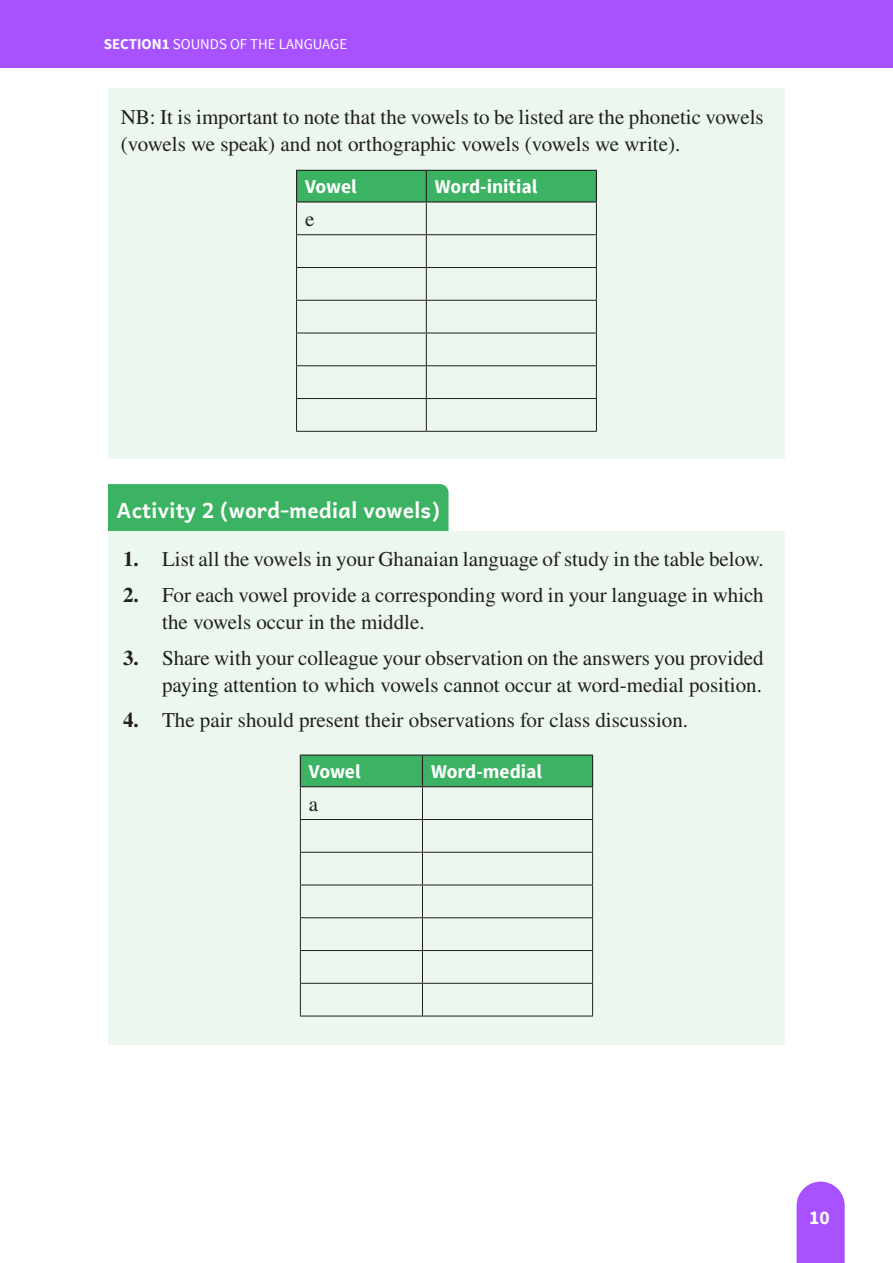
<style>
.page{position:relative;width:893px;height:1263px;background:#fff}
.page>*{position:absolute;margin:0;border:0;box-sizing:border-box;transform-origin:0 0}
.Activity_indent{font:21px/27px "STIX General";color:#231f20}
.Activity_Body_single_line{font:21px/27px "STIX General";color:#231f20}
.Activity_Heading{font:700 21px "Andika";color:#fff}
.Table_text_content{font:21px "STIX General";color:#231f20}
.Table_text_heading{font:700 19.5px "Source Sans Pro";color:#fff}
.t1{font:15px "Source Sans Pro";color:#fff}
.s1{font-weight:700}
</style>
<div class="page">
<div style="left:0;top:0;width:893px;height:68px;background:#a851ff"></div>
<svg style="left:797px;top:1181px;width:48px;height:82px;background:#ae5eff"></svg>
<div style="left:108px;top:88px;width:677px;height:89px;background:#ebf7ef"></div>
<div style="left:108px;top:138px;width:677px;height:320px;background:#ebf7ef"></div>
<div style="left:108px;top:484px;width:340px;height:47px;background:#3bb362"></div>
<div style="left:108px;top:531px;width:677px;height:49px;background:#ebf7ef"></div>
<div style="left:108px;top:566px;width:677px;height:77px;background:#ebf7ef"></div>
<div style="left:108px;top:629px;width:677px;height:76px;background:#ebf7ef"></div>
<div style="left:108px;top:691px;width:677px;height:50px;background:#ebf7ef"></div>
<div style="left:108px;top:723px;width:677px;height:322px;background:#ebf7ef"></div>
<div style="left:297px;top:171px;width:299px;height:30px;background:#3bb362"></div>
<hr style="left:426px;top:171px;width:1px;height:30px;background:#231f20">
<hr style="left:296px;top:203px;width:1px;height:31px;background:#231f20">
<hr style="left:596px;top:203px;width:1px;height:31px;background:#231f20">
<hr style="left:296px;top:235px;width:1px;height:32px;background:#231f20">
<hr style="left:596px;top:235px;width:1px;height:32px;background:#231f20">
<hr style="left:296px;top:268px;width:1px;height:32px;background:#231f20">
<hr style="left:596px;top:268px;width:1px;height:32px;background:#231f20">
<hr style="left:296px;top:301px;width:1px;height:32px;background:#231f20">
<hr style="left:596px;top:301px;width:1px;height:32px;background:#231f20">
<hr style="left:296px;top:333px;width:1px;height:32px;background:#231f20">
<hr style="left:596px;top:333px;width:1px;height:32px;background:#231f20">
<hr style="left:296px;top:366px;width:1px;height:32px;background:#231f20">
<hr style="left:596px;top:366px;width:1px;height:32px;background:#231f20">
<hr style="left:296px;top:399px;width:1px;height:32px;background:#231f20">
<hr style="left:596px;top:399px;width:1px;height:32px;background:#231f20">
<hr style="left:296px;top:431px;width:130px;height:1px;background:#231f20">
<hr style="left:426px;top:431px;width:171px;height:1px;background:#231f20">
<hr style="left:296px;top:170px;width:130px;height:1px;background:#231f20">
<hr style="left:296px;top:171px;width:1px;height:30px;background:#231f20">
<hr style="left:426px;top:170px;width:171px;height:1px;background:#231f20">
<hr style="left:596px;top:171px;width:1px;height:30px;background:#231f20">
<hr style="left:296px;top:201px;width:130px;height:2px;background:#231f20">
<hr style="left:426px;top:201px;width:171px;height:2px;background:#231f20">
<hr style="left:426px;top:203px;width:1px;height:31px;background:#231f20">
<hr style="left:296px;top:234px;width:130px;height:1px;background:#231f20">
<hr style="left:426px;top:234px;width:171px;height:1px;background:#231f20">
<hr style="left:426px;top:235px;width:1px;height:32px;background:#231f20">
<hr style="left:296px;top:267px;width:130px;height:1px;background:#231f20">
<hr style="left:426px;top:267px;width:171px;height:1px;background:#231f20">
<hr style="left:426px;top:268px;width:1px;height:32px;background:#231f20">
<hr style="left:296px;top:300px;width:130px;height:1px;background:#231f20">
<hr style="left:426px;top:300px;width:171px;height:1px;background:#231f20">
<hr style="left:426px;top:301px;width:1px;height:32px;background:#231f20">
<hr style="left:296px;top:333px;width:130px;height:1px;background:#231f20">
<hr style="left:426px;top:333px;width:171px;height:1px;background:#231f20">
<hr style="left:426px;top:333px;width:1px;height:32px;background:#231f20">
<hr style="left:296px;top:365px;width:130px;height:1px;background:#231f20">
<hr style="left:426px;top:365px;width:171px;height:1px;background:#231f20">
<hr style="left:426px;top:366px;width:1px;height:32px;background:#231f20">
<hr style="left:296px;top:398px;width:130px;height:1px;background:#231f20">
<hr style="left:426px;top:398px;width:171px;height:1px;background:#231f20">
<hr style="left:426px;top:399px;width:1px;height:32px;background:#231f20">
<div style="left:301px;top:756px;width:291px;height:30px;background:#3bb362"></div>
<hr style="left:422px;top:756px;width:1px;height:30px;background:#231f20">
<hr style="left:300px;top:787px;width:1px;height:32px;background:#231f20">
<hr style="left:592px;top:787px;width:1px;height:32px;background:#231f20">
<hr style="left:300px;top:820px;width:1px;height:32px;background:#231f20">
<hr style="left:592px;top:820px;width:1px;height:32px;background:#231f20">
<hr style="left:300px;top:853px;width:1px;height:32px;background:#231f20">
<hr style="left:592px;top:853px;width:1px;height:32px;background:#231f20">
<hr style="left:300px;top:885px;width:1px;height:32px;background:#231f20">
<hr style="left:592px;top:885px;width:1px;height:32px;background:#231f20">
<hr style="left:300px;top:918px;width:1px;height:32px;background:#231f20">
<hr style="left:592px;top:918px;width:1px;height:32px;background:#231f20">
<hr style="left:300px;top:951px;width:1px;height:32px;background:#231f20">
<hr style="left:592px;top:951px;width:1px;height:32px;background:#231f20">
<hr style="left:300px;top:984px;width:1px;height:32px;background:#231f20">
<hr style="left:592px;top:984px;width:1px;height:32px;background:#231f20">
<hr style="left:300px;top:1016px;width:122px;height:1px;background:#231f20">
<hr style="left:422px;top:1016px;width:171px;height:1px;background:#231f20">
<hr style="left:300px;top:754px;width:122px;height:2px;background:#231f20">
<hr style="left:300px;top:756px;width:1px;height:30px;background:#231f20">
<hr style="left:422px;top:754px;width:171px;height:2px;background:#231f20">
<hr style="left:592px;top:756px;width:1px;height:30px;background:#231f20">
<hr style="left:300px;top:786px;width:122px;height:1px;background:#231f20">
<hr style="left:422px;top:786px;width:171px;height:1px;background:#231f20">
<hr style="left:422px;top:787px;width:1px;height:32px;background:#231f20">
<hr style="left:300px;top:819px;width:122px;height:1px;background:#231f20">
<hr style="left:422px;top:819px;width:171px;height:1px;background:#231f20">
<hr style="left:422px;top:820px;width:1px;height:32px;background:#231f20">
<hr style="left:300px;top:852px;width:122px;height:1px;background:#231f20">
<hr style="left:422px;top:852px;width:171px;height:1px;background:#231f20">
<hr style="left:422px;top:853px;width:1px;height:32px;background:#231f20">
<hr style="left:300px;top:885px;width:122px;height:1px;background:#231f20">
<hr style="left:422px;top:885px;width:171px;height:1px;background:#231f20">
<hr style="left:422px;top:885px;width:1px;height:32px;background:#231f20">
<hr style="left:300px;top:917px;width:122px;height:1px;background:#231f20">
<hr style="left:422px;top:917px;width:171px;height:1px;background:#231f20">
<hr style="left:422px;top:918px;width:1px;height:32px;background:#231f20">
<hr style="left:300px;top:950px;width:122px;height:1px;background:#231f20">
<hr style="left:422px;top:950px;width:171px;height:1px;background:#231f20">
<hr style="left:422px;top:951px;width:1px;height:32px;background:#231f20">
<hr style="left:300px;top:983px;width:122px;height:1px;background:#231f20">
<hr style="left:422px;top:983px;width:171px;height:1px;background:#231f20">
<hr style="left:422px;top:984px;width:1px;height:32px;background:#231f20">
<p class="t1" style="left:104px;top:35px;width:245px"><span class="s1">SECTION1</span> SOUNDS OF THE LANGUAGE</p>
<p class="Activity_Body_single_line" style="left:121px;top:104px;width:644px">NB: It is important to note that the vowels to be listed are the phonetic vowels (vowels we speak) and not orthographic vowels (vowels we write).</p>
<p class="Table_text_heading" style="left:305px;top:174px;width:53px">Vowel</p>
<p class="Table_text_heading" style="left:435px;top:174px;width:104px">Word-initial</p>
<p class="Table_text_content" style="left:305px;top:205px;width:11px">e</p>
<p class="Activity_Heading" style="left:117px;top:499px;width:325px">Activity 2 (word-medial vowels)</p>
<p class="Activity_indent" style="left:123px;top:547px;width:642px"><span class="s1">1.</span> List all the vowels in your Ghanaian language of study in the table below.</p>
<p class="Activity_indent" style="left:162px;top:582px;width:603px;text-indent:-39px"><span class="s1">2.</span> For each vowel provide a corresponding word in your language in which the vowels occur in the middle.</p>
<p class="Activity_indent" style="left:123px;top:645px;width:642px;text-align:right"><span class="s1">3.</span> Share with your colleague your observation on the answers you provided paying attention to which vowels cannot occur at word-medial position.</p>
<p class="Activity_indent" style="left:123px;top:707px;width:567px"><span class="s1">4.</span> The pair should present their observations for class discussion.</p>
<p class="Table_text_heading" style="left:309px;top:759px;width:53px">Vowel</p>
<p class="Table_text_heading" style="left:431px;top:759px;width:113px">Word-medial</p>
<p class="Table_text_content" style="left:309px;top:789px;width:11px">a</p>
<p class="Table_text_heading" style="left:809px;top:1205px;width:22px">10</p>
</div>
